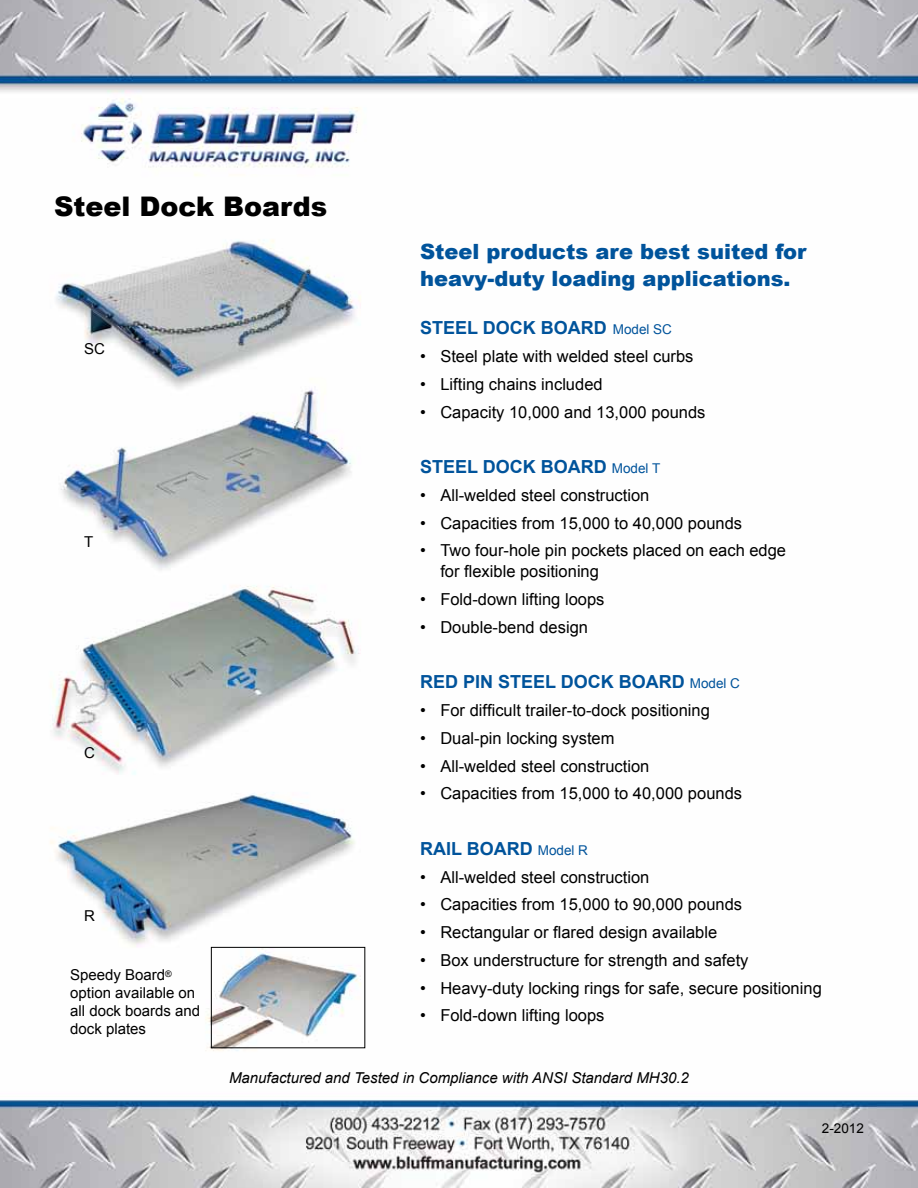
<style>
.page{position:relative;width:918px;height:1188px;background:#fff}
.page>*{position:absolute;margin:0;border:0;box-sizing:border-box;transform-origin:0 0}
.t1{font:900 27px "Arial";color:#000}
.t2{font:900 21px/27px "Arial";color:#00539b}
.t3{font:700 18px "Arial";color:#00539b}
.t4{font:16.5px/21px "Arial";color:#000}
.t5{font:15px/18px "Arial";color:#000}
.t6{font:italic 15px "Arial";color:#000}
.t7{font:13.5px "Arial";color:#000}
.s1{font-weight:400;font-size:13.5px}
</style>
<div class="page">
<img style="left:0;top:0;width:918px;height:1188px">
<img style="left:0;top:205px;width:430px;height:884px">
<div style="left:211px;top:947px;width:154px;height:101px;border:1px solid #000"></div>
<h1 class="t1" style="left:54px;top:187px;width:275px">Steel Dock Boards</h1>
<p class="t5" style="left:84px;top:340px;width:22px">SC</p>
<p class="t5" style="left:84px;top:532px;width:11px">T</p>
<p class="t5" style="left:84px;top:744px;width:12px">C</p>
<p class="t5" style="left:84px;top:907px;width:12px">R</p>
<p class="t5" style="left:70px;top:965px;width:132px">Speedy Board<sup>® </sup>option available on all dock boards and dock plates</p>
<p class="t2" style="left:420px;top:237px;width:388px">Steel products are best suited for heavy-duty loading applications.</p>
<p class="t3" style="left:420px;top:316px;width:253px">STEEL DOCK BOARD <span class="s1">Model SC</span></p>
<p class="t4" style="left:420px;top:346px;width:275px">• Steel plate with welded steel curbs</p>
<p class="t4" style="left:420px;top:374px;width:184px">• Lifting chains included</p>
<p class="t4" style="left:420px;top:402px;width:287px">• Capacity 10,000 and 13,000 pounds</p>
<p class="t3" style="left:420px;top:455px;width:242px">STEEL DOCK BOARD <span class="s1">Model T</span></p>
<p class="t4" style="left:420px;top:485px;width:231px">• All-welded steel construction</p>
<p class="t4" style="left:420px;top:513px;width:323px">• Capacities from 15,000 to 40,000 pounds</p>
<p class="t4" style="left:440px;top:540px;width:347px;text-indent:-20px">• Two four-hole pin pockets placed on each edge for flexible positioning</p>
<p class="t4" style="left:420px;top:589px;width:186px">• Fold-down lifting loops</p>
<p class="t4" style="left:420px;top:617px;width:169px">• Double-bend design</p>
<p class="t3" style="left:420px;top:670px;width:321px">RED PIN STEEL DOCK BOARD <span class="s1">Model C</span></p>
<p class="t4" style="left:420px;top:700px;width:291px">• For difficult trailer-to-dock positioning</p>
<p class="t4" style="left:420px;top:728px;width:196px">• Dual-pin locking system</p>
<p class="t4" style="left:420px;top:756px;width:231px">• All-welded steel construction</p>
<p class="t4" style="left:420px;top:783px;width:323px">• Capacities from 15,000 to 40,000 pounds</p>
<p class="t3" style="left:420px;top:837px;width:169px">RAIL BOARD <span class="s1">Model R</span></p>
<p class="t4" style="left:420px;top:867px;width:231px">• All-welded steel construction</p>
<p class="t4" style="left:420px;top:894px;width:323px">• Capacities from 15,000 to 90,000 pounds</p>
<p class="t4" style="left:420px;top:922px;width:299px">• Rectangular or flared design available</p>
<p class="t4" style="left:420px;top:950px;width:330px">• Box understructure for strength and safety</p>
<p class="t4" style="left:420px;top:978px;width:403px">• Heavy-duty locking rings for safe, secure positioning</p>
<p class="t4" style="left:420px;top:1005px;width:186px">• Fold-down lifting loops</p>
<p class="t6" style="left:229px;top:1068px;width:461px">Manufactured and Tested in Compliance with ANSI Standard MH30.2</p>
<p class="t7" style="left:822px;top:1119px;width:44px">2-2012</p>
</div>
